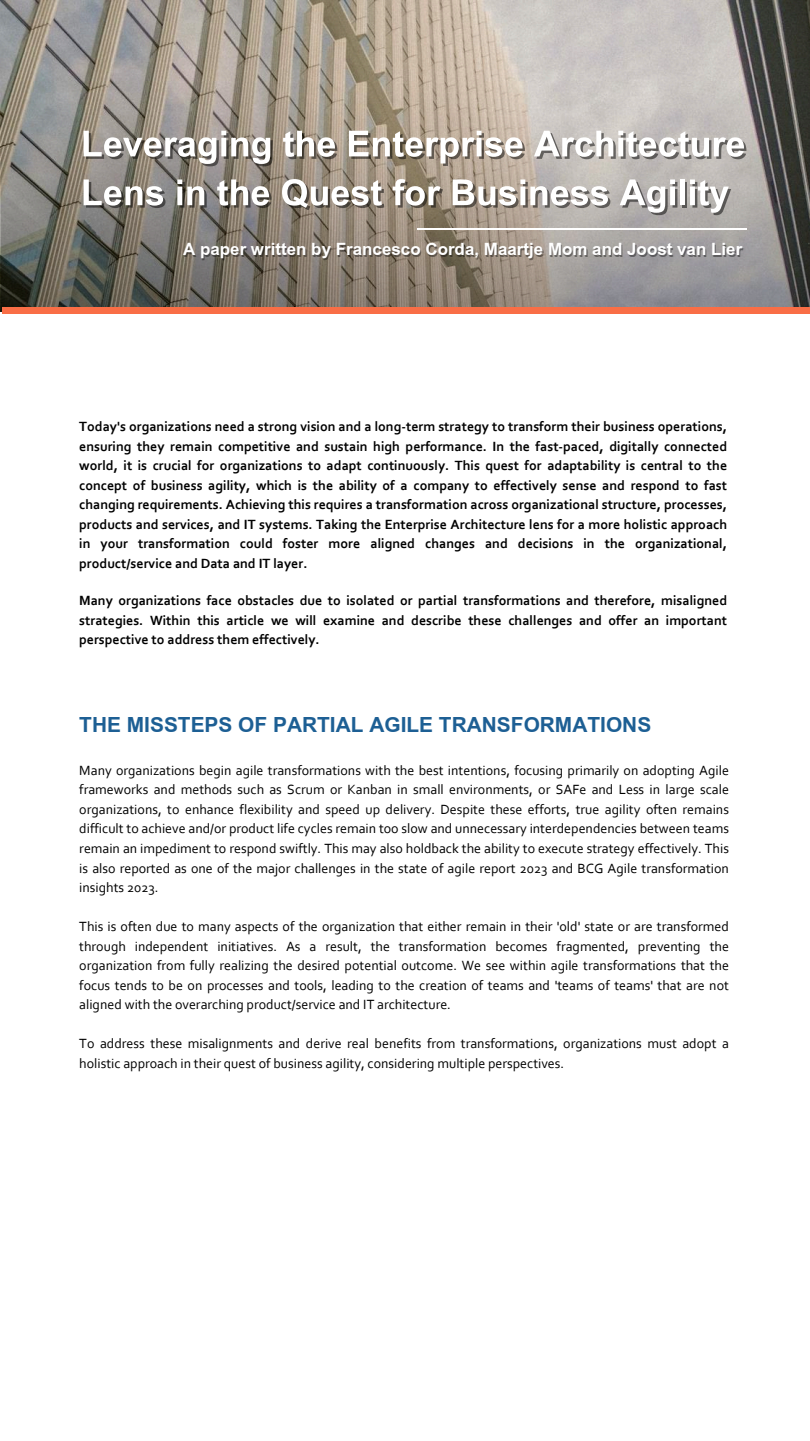
<style>
.page{position:relative;width:810px;height:1441px;background:#fff}
.page>*{position:absolute;margin:0;border:0;box-sizing:border-box;transform-origin:0 0}
.t1{font:700 55px "Browallia New";color:#fff}
.t2{font:700 32px "Browallia New";color:#1d5f94}
.t3{font:700 26px "Browallia New";color:#fff}
.t4{font:14px/19.5px "Corbel";color:#000;text-align:justify}
.t5{font:700 14px/19.5px "Corbel";color:#000;text-align:justify}
</style>
<div class="page">
<img style="left:0;top:0;width:810px;height:311px">
<img style="left:2px;top:77px;width:808px;height:230px">
<div style="left:2px;top:307px;width:808px;height:7px;background:#f96e46"></div>
<hr style="left:418px;top:228px;width:329px;height:1px;background:#fff">
<p class="t1" style="left:81px;top:108px;width:666px">Leveraging the Enterprise Architecture</p>
<h1 class="t1" style="left:81px;top:157px;width:650px">Lens in the Quest for Business Agility</h1>
<p class="t3" style="left:183px;top:233px;width:561px">A paper written by Francesco Corda, Maartje Mom and Joost van Lier</p>
<h4 class="t5" style="left:79px;top:418px;width:649px">Today's organizations need a strong vision and a long-term strategy to transform their business operations, ensuring they remain competitive and sustain high performance. In the fast-paced, digitally connected world, it is crucial for organizations to adapt continuously. This quest for adaptability is central to the concept of business agility, which is the ability of a company to effectively sense and respond to fast changing requirements. Achieving this requires a transformation across organizational structure, processes, products and services, and IT systems. Taking the Enterprise Architecture lens for a more holistic approach in your transformation could foster more aligned changes and decisions in the organizational, product/service and Data and IT layer.</h4>
<h4 class="t5" style="left:79px;top:592px;width:649px">Many organizations face obstacles due to isolated or partial transformations and therefore, misaligned strategies. Within this article we will examine and describe these challenges and offer an important perspective to address them effectively.</h4>
<p class="t2" style="left:79px;top:704px;width:573px">THE MISSTEPS OF PARTIAL AGILE TRANSFORMATIONS</p>
<h2 class="t4" style="left:79px;top:761px;width:651px">Many organizations begin agile transformations with the best intentions, focusing primarily on adopting Agile frameworks and methods such as Scrum or Kanban in small environments, or SAFe and Less in large scale organizations, to enhance flexibility and speed up delivery. Despite these efforts, true agility often remains difficult to achieve and/or product life cycles remain too slow and unnecessary interdependencies between teams remain an impediment to respond swiftly. This may also holdback the ability to execute strategy effectively. This is also reported as one of the major challenges in the state of agile report 2023 and BCG Agile transformation insights 2023.</h2>
<p class="t4" style="left:79px;top:917px;width:651px">This is often due to many aspects of the organization that either remain in their 'old' state or are transformed through independent initiatives. As a result, the transformation becomes fragmented, preventing the organization from fully realizing the desired potential outcome. We see within agile transformations that the focus tends to be on processes and tools, leading to the creation of teams and 'teams of teams' that are not aligned with the overarching product/service and IT architecture.</p>
<p class="t4" style="left:79px;top:1034px;width:651px">To address these misalignments and derive real benefits from transformations, organizations must adopt a holistic approach in their quest of business agility, considering multiple perspectives.</p>
</div>
